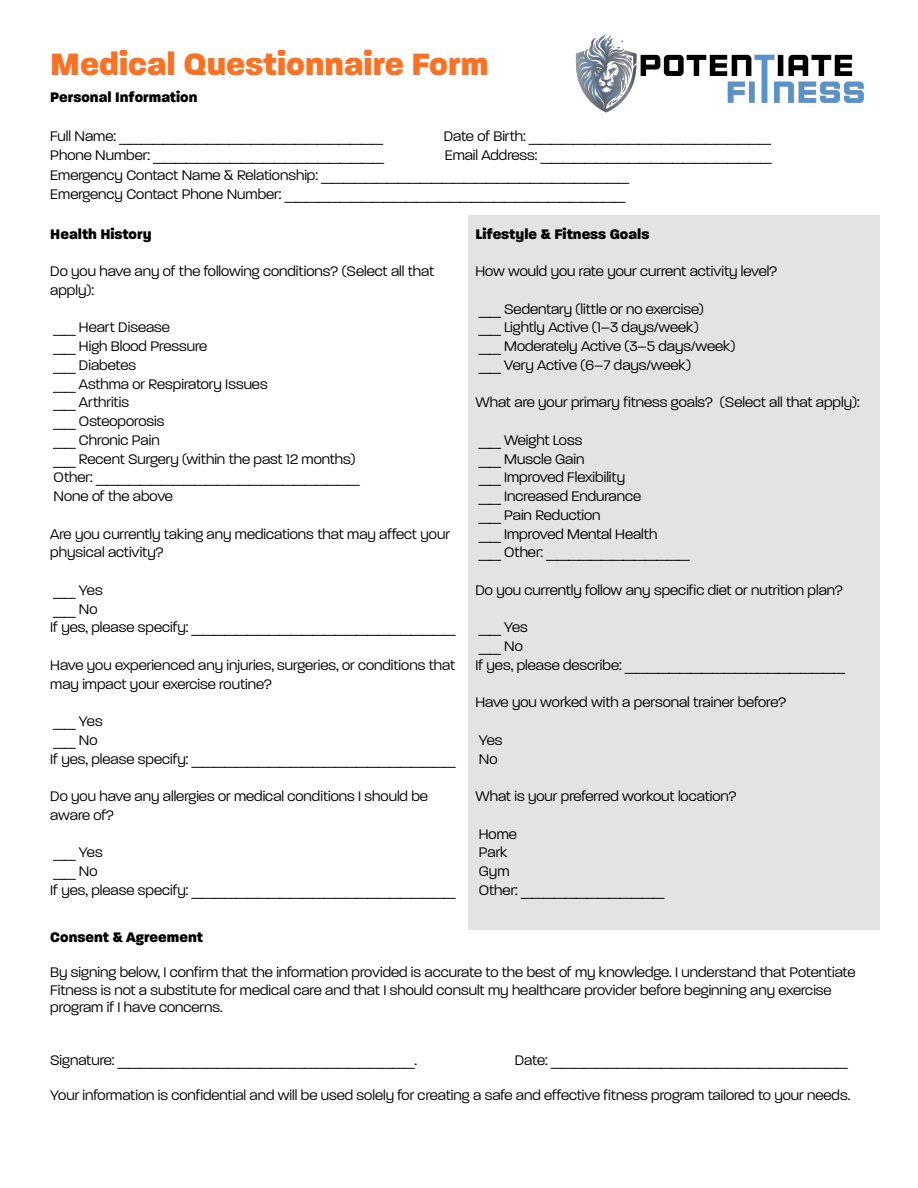
<style>
.page{position:relative;width:918px;height:1188px;background:#fff}
.page>*{position:absolute;margin:0;border:0;box-sizing:border-box;transform-origin:0 0}
.t1{font:800 33.3px "Paralucent";color:#fd7021}
.t2{font:300 15px/18.8px "Paralucent";color:#000}
.t3{font:800 15px "Paralucent";color:#000}
</style>
<div class="page">
<div style="left:468px;top:215px;width:412px;height:715px;background:#e3e3e3"></div>
<img style="left:575px;top:34px;width:289px;height:79px">
<h1 class="t1" style="left:50px;top:44px;width:440px">Medical Questionnaire Form</h1>
<p class="t3" style="left:50px;top:88px;width:149px">Personal Information</p>
<p class="t2" style="left:50px;top:126px;width:334px">Full Name: ________________________</p>
<p class="t2" style="left:444px;top:126px;width:329px">Date of Birth: ______________________</p>
<p class="t2" style="left:50px;top:146px;width:335px">Phone Number: _____________________</p>
<p class="t2" style="left:50px;top:146px;width:723px;line-height:19.5px;text-indent:394px">Email Address: _____________________<br>Emergency Contact Name &amp; Relationship: ____________________________<br>Emergency Contact Phone Number: _______________________________</p>
<p class="t3" style="left:50px;top:225px;width:103px">Health History</p>
<p class="t2" style="left:50px;top:262px;width:386px">Do you have any of the following conditions? (Select all that apply):</p>
<p class="t2" style="left:54px;top:318px;width:307px">__ Heart Disease<br>__ High Blood Pressure<br>__ Diabetes<br>__ Asthma or Respiratory Issues<br>__ Arthritis<br>__ Osteoporosis<br>__ Chronic Pain<br>__ Recent Surgery (within the past 12 months)<br>Other: ________________________<br>None of the above</p>
<p class="t2" style="left:50px;top:524px;width:401px">Are you currently taking any medications that may affect your physical activity?</p>
<p class="t2" style="left:50px;top:581px;width:407px">__ Yes<br>__ No<br>If yes, please specify: ________________________</p>
<p class="t2" style="left:50px;top:656px;width:406px">Have you experienced any injuries, surgeries, or conditions that may impact your exercise routine?</p>
<p class="t2" style="left:50px;top:712px;width:407px">__ Yes<br>__ No<br>If yes, please specify: ________________________</p>
<p class="t2" style="left:50px;top:787px;width:379px">Do you have any allergies or medical conditions I should be aware of?</p>
<p class="t2" style="left:50px;top:843px;width:407px">__ Yes<br>__ No<br>If yes, please specify: ________________________</p>
<p class="t3" style="left:475px;top:225px;width:176px">Lifestyle &amp; Fitness Goals</p>
<p class="t2" style="left:475px;top:262px;width:303px">How would you rate your current activity level?</p>
<p class="t2" style="left:479px;top:299px;width:258px">__ Sedentary (little or no exercise)<br>__ Lightly Active (1–3 days/week)<br>__ Moderately Active (3–5 days/week) __ Very Active (6–7 days/week)</p>
<p class="t2" style="left:475px;top:393px;width:386px">What are your primary fitness goals? (Select all that apply):</p>
<p class="t2" style="left:479px;top:431px;width:212px">__ Weight Loss<br>__ Muscle Gain<br>__ Improved Flexibility<br>__ Increased Endurance<br>__ Pain Reduction<br>__ Improved Mental Health<br>__ Other: _____________</p>
<p class="t2" style="left:475px;top:581px;width:369px">Do you currently follow any specific diet or nutrition plan?</p>
<p class="t2" style="left:475px;top:618px;width:371px">__ Yes<br>__ No<br>If yes, please describe: ____________________</p>
<p class="t2" style="left:475px;top:693px;width:312px">Have you worked with a personal trainer before?</p>
<p class="t2" style="left:479px;top:731px;width:25px">Yes<br>No</p>
<p class="t2" style="left:475px;top:787px;width:263px">What is your preferred workout location?</p>
<p class="t2" style="left:479px;top:824px;width:187px">Home<br>Park<br>Gym<br>Other: _____________</p>
<p class="t3" style="left:50px;top:928px;width:154px">Consent &amp; Agreement</p>
<p class="t2" style="left:50px;top:964px;width:807px;line-height:17.5px">By signing below, I confirm that the information provided is accurate to the best of my knowledge. I understand that Potentiate<br>Fitness is not a substitute for medical care and that I should consult my healthcare provider before beginning any exercise program if I have concerns.</p>
<p class="t2" style="left:50px;top:1051px;width:368px">Signature: ___________________________.</p>
<p class="t2" style="left:515px;top:1051px;width:334px">Date: ___________________________</p>
<p class="t2" style="left:50px;top:1086px;width:802px">Your information is confidential and will be used solely for creating a safe and effective fitness program tailored to your needs.</p>
</div>
